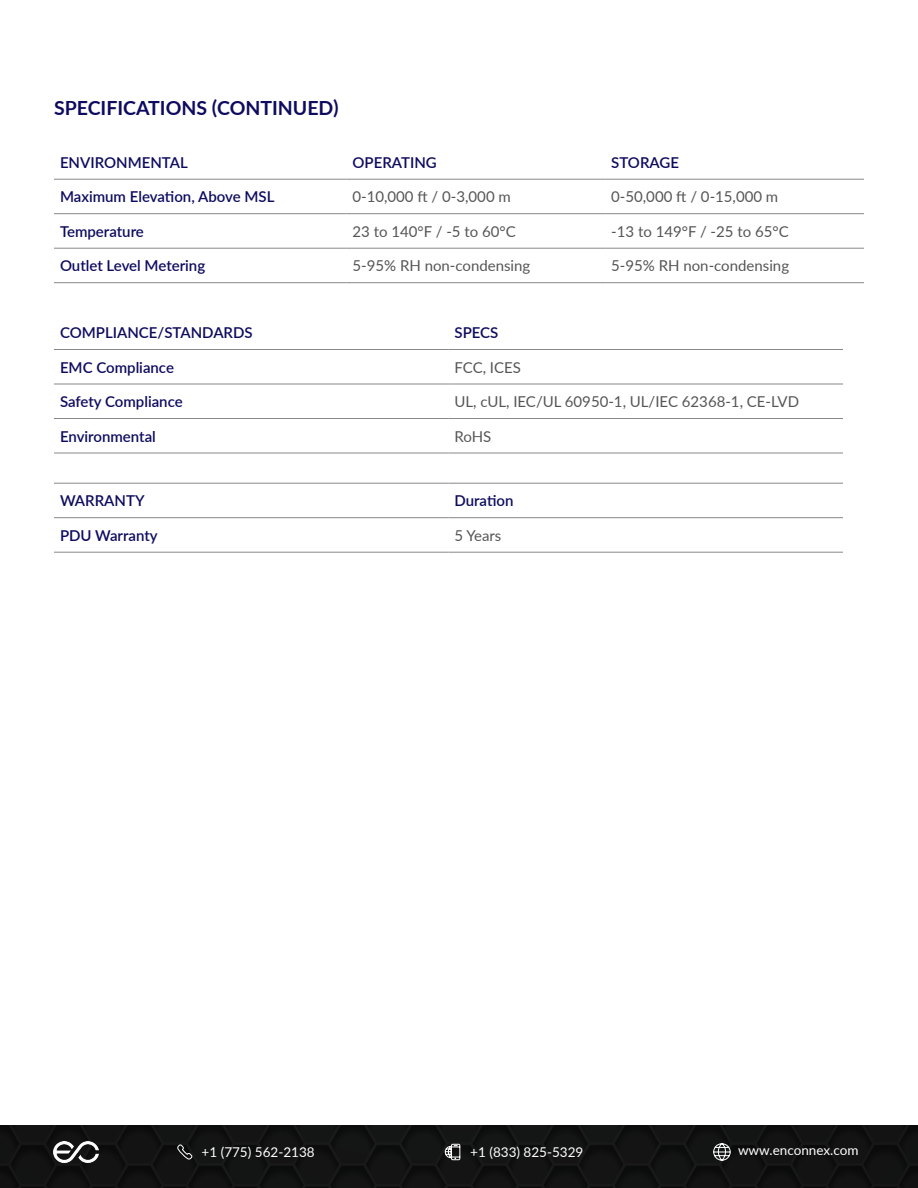
<style>
.page{position:relative;width:918px;height:1188px;background:#fff}
.page>*{position:absolute;margin:0;border:0;box-sizing:border-box;transform-origin:0 0}
.t1{font:700 19.5px "Lato";color:#0e0b5f}
.t2{font:600 15px "Lato";color:#0e0b5f}
.t3{font:15px "Lato";color:#555}
.t4{font:13.5px "Lato";color:#fff}
</style>
<div class="page">
<div style="left:0;top:1125px;width:918px;height:63px;background:#131313"></div>
<svg style="left:176px;top:1144px;width:17px;height:17px"></svg>
<img style="left:54px;top:1141px;width:44px;height:22px">
<svg style="left:444px;top:1143px;width:17px;height:18px"></svg>
<svg style="left:713px;top:1142px;width:18px;height:19px"></svg>
<hr style="left:54px;top:179px;width:292px;height:1px;background:#888">
<hr style="left:346px;top:179px;width:259px;height:1px;background:#888">
<hr style="left:605px;top:179px;width:259px;height:1px;background:#888">
<hr style="left:54px;top:213px;width:292px;height:1px;background:#888">
<hr style="left:346px;top:213px;width:259px;height:1px;background:#888">
<hr style="left:605px;top:213px;width:259px;height:1px;background:#888">
<hr style="left:54px;top:248px;width:292px;height:1px;background:#888">
<hr style="left:346px;top:248px;width:259px;height:1px;background:#888">
<hr style="left:605px;top:248px;width:259px;height:1px;background:#888">
<hr style="left:54px;top:282px;width:292px;height:1px;background:#888">
<hr style="left:346px;top:282px;width:259px;height:1px;background:#888">
<hr style="left:605px;top:282px;width:259px;height:1px;background:#888">
<hr style="left:54px;top:349px;width:394px;height:1px;background:#888">
<hr style="left:448px;top:349px;width:395px;height:1px;background:#888">
<hr style="left:54px;top:384px;width:394px;height:1px;background:#888">
<hr style="left:448px;top:384px;width:395px;height:1px;background:#888">
<hr style="left:54px;top:418px;width:394px;height:1px;background:#888">
<hr style="left:448px;top:418px;width:395px;height:1px;background:#888">
<hr style="left:54px;top:453px;width:394px;height:1px;background:#888">
<hr style="left:448px;top:453px;width:395px;height:1px;background:#888">
<hr style="left:54px;top:483px;width:394px;height:1px;background:#888">
<hr style="left:448px;top:483px;width:395px;height:1px;background:#888">
<hr style="left:54px;top:517px;width:394px;height:1px;background:#888">
<hr style="left:448px;top:517px;width:395px;height:1px;background:#888">
<hr style="left:54px;top:552px;width:394px;height:1px;background:#888">
<hr style="left:448px;top:552px;width:395px;height:1px;background:#888">
<h1 class="t1" style="left:54px;top:93px;width:286px">SPECIFICATIONS (CONTINUED)</h1>
<p class="t2" style="left:60px;top:152px;width:129px">ENVIRONMENTAL</p>
<p class="t2" style="left:352px;top:152px;width:86px">OPERATING</p>
<p class="t2" style="left:611px;top:152px;width:69px">STORAGE</p>
<p class="t2" style="left:60px;top:186px;width:216px">Maximum Elevation, Above MSL</p>
<p class="t3" style="left:352px;top:186px;width:160px">0-10,000 ft / 0-3,000 m</p>
<p class="t3" style="left:611px;top:186px;width:169px">0-50,000 ft / 0-15,000 m</p>
<p class="t2" style="left:60px;top:221px;width:85px">Temperature</p>
<p class="t3" style="left:352px;top:221px;width:165px">23 to 140°F / -5 to 60°C</p>
<p class="t3" style="left:611px;top:221px;width:179px">-13 to 149°F / -25 to 65°C</p>
<p class="t2" style="left:60px;top:255px;width:147px">Outlet Level Metering</p>
<p class="t3" style="left:352px;top:255px;width:179px">5-95% RH non-condensing</p>
<p class="t3" style="left:611px;top:255px;width:179px">5-95% RH non-condensing</p>
<p class="t2" style="left:60px;top:322px;width:194px">COMPLIANCE/STANDARDS</p>
<p class="t2" style="left:454px;top:322px;width:45px">SPECS</p>
<p class="t2" style="left:60px;top:356px;width:116px">EMC Compliance</p>
<p class="t3" style="left:454px;top:357px;width:68px">FCC, ICES</p>
<p class="t2" style="left:60px;top:391px;width:124px">Safety Compliance</p>
<p class="t3" style="left:454px;top:391px;width:346px">UL, cUL, IEC/UL 60950-1, UL/IEC 62368-1, CE-LVD</p>
<p class="t2" style="left:60px;top:425px;width:97px">Environmental</p>
<p class="t3" style="left:454px;top:426px;width:38px">RoHS</p>
<p class="t2" style="left:60px;top:490px;width:86px">WARRANTY</p>
<p class="t2" style="left:454px;top:490px;width:60px">Duration</p>
<p class="t2" style="left:60px;top:525px;width:99px">PDU Warranty</p>
<p class="t3" style="left:454px;top:525px;width:48px">5 Years</p>
<p class="t4" style="left:202px;top:1142px;width:115px">+1 (775) 562-2138</p>
<p class="t4" style="left:470px;top:1142px;width:115px">+1 (833) 825-5329</p>
<p class="t4" style="left:738px;top:1141px;width:122px">www.enconnex.com</p>
</div>
